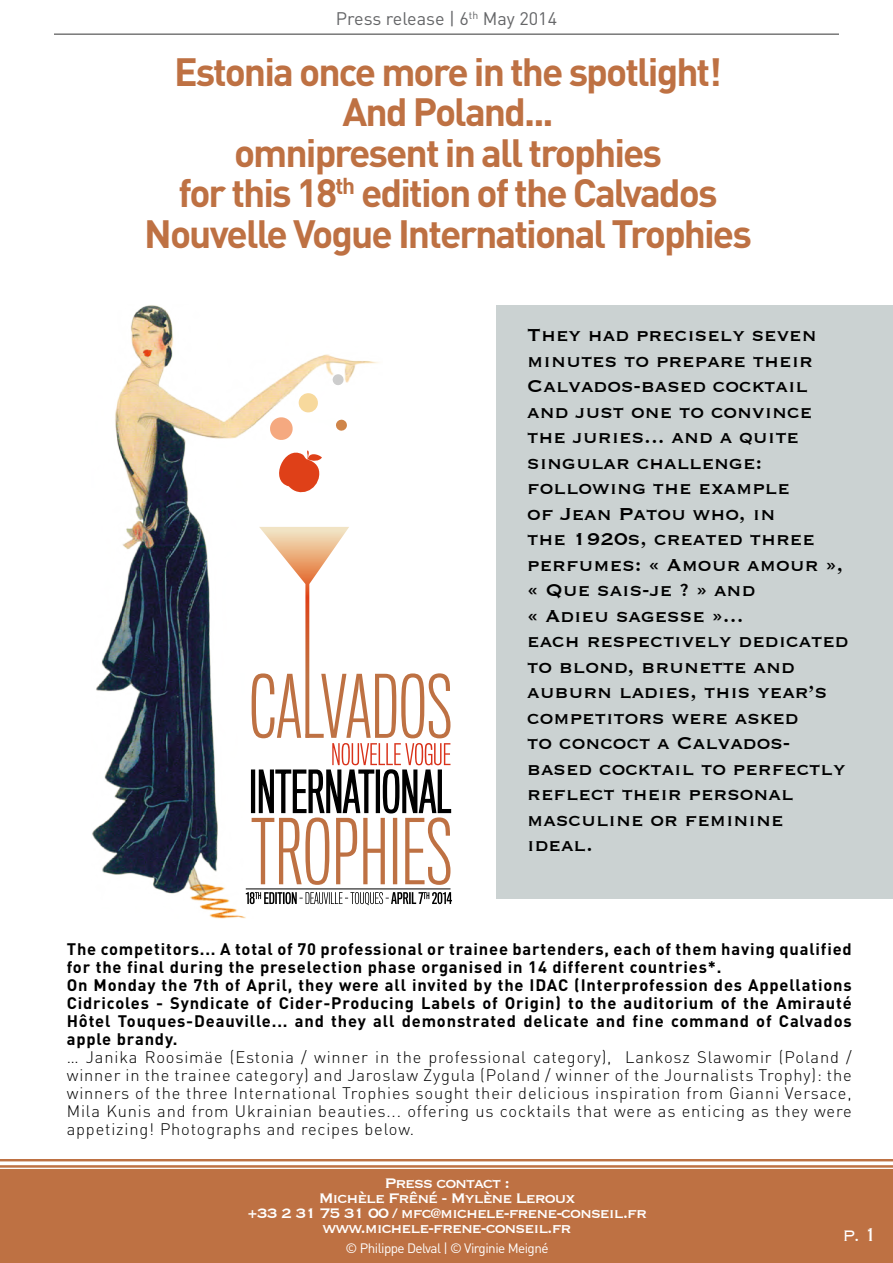
<style>
.page{position:relative;width:893px;height:1263px;background:#fff}
.page>*{position:absolute;margin:0;border:0;box-sizing:border-box;transform-origin:0 0}
.t1{font:700 39px "DIN";letter-spacing:-.05em;color:#be7143}
.t2{font:300 24px "Copperplate";color:#fff}
.t3{font:22.5px/25.5px "Copperplate";color:#000}
.t4{font:18px "Copperplate";letter-spacing:-.06em;color:#fff}
.t5{font:18px "DIN";color:#646567}
.t6{font:700 16.5px/18px "DIN";letter-spacing:.05em;color:#000}
.t7{font:300 16.5px/18px "DIN";letter-spacing:.05em;color:#000;text-align:justify}
.t8{font:13.5px "DIN";letter-spacing:-.04em;color:#fff}
</style>
<div class="page">
<hr style="left:54px;top:34px;width:785px;height:1px;background:#000">
<div style="left:0;top:1160px;width:893px;height:103px;background:#be7143"></div>
<svg style="left:0;top:1161px;width:893px;height:4px;background:#f7efea"></svg>
<hr style="left:0;top:1168px;width:893px;height:1px;background:#fff">
<div style="left:496px;top:305px;width:397px;height:594px;background:#cbd2d2"></div>
<img style="left:92px;top:305px;width:291px;height:614px">
<svg style="left:332px;top:374px;width:12px;height:12px"></svg>
<svg style="left:336px;top:419px;width:11px;height:12px"></svg>
<svg style="left:268px;top:392px;width:54px;height:106px"></svg>
<hr style="left:246px;top:888px;width:204px;height:1px;background:#000">
<svg style="left:250px;top:527px;width:202px;height:358px"></svg>
<svg style="left:246px;top:892px;width:206px;height:13px"></svg>
<p class="t5" style="left:336px;top:7px;width:223px">Press release | 6<sup>th</sup> May 2014</p>
<p class="t1" style="left:174px;top:46px;width:549px">Estonia once more in the spotlight!</p>
<p class="t1" style="left:342px;top:87px;width:213px">And Poland...</p>
<p class="t1" style="left:234px;top:127px;width:429px">omnipresent in all trophies</p>
<p class="t1" style="left:179px;top:168px;width:540px">for this 18<sup>th</sup> edition of the Calvados</p>
<p class="t1" style="left:144px;top:208px;width:609px">Nouvelle Vogue International Trophies</p>
<p class="t3" style="left:527px;top:321px;width:318px">They had precisely seven minutes to prepare their<br>Calvados-based cocktail and just one to convince the juries... and a quite singular challenge: following the example<br>of Jean Patou who, in<br>the 1920s, created three perfumes: « Amour amour »,</p>
<p class="t3" style="left:527px;top:576px;width:230px">« Que sais-je ? » and</p>
<p class="t3" style="left:527px;top:601px;width:218px">« Adieu sagesse »...</p>
<p class="t3" style="left:527px;top:627px;width:323px">each respectively dedicated to blond, brunette and auburn ladies, this year’s competitors were asked<br>to concoct a Calvados&shy;based cocktail to perfectly reflect their personal masculine or feminine ideal.</p>
<p class="t6" style="left:67px;top:939px;width:787px">The competitors... A total of 70 professional or trainee bartenders, each of them having qualified for the final during the preselection phase organised in 14 different countries*.</p>
<p class="t6" style="left:67px;top:975px;width:786px;text-align:justify">On Monday the 7th of April, they were all invited by the IDAC (Interprofession des Appellations Cidricoles - Syndicate of Cider-Producing Labels of Origin) to the auditorium of the Amirauté Hôtel Touques-Deauville... and they all demonstrated delicate and fine command of Calvados apple brandy.</p>
<p class="t7" style="left:67px;top:1047px;width:786px">… Janika Roosimäe (Estonia / winner in the professional category), Lankosz Slawomir (Poland / winner in the trainee category) and Jaroslaw Zygula (Poland / winner of the Journalists Trophy): the winners of the three International Trophies sought their delicious inspiration from Gianni Versace, Mila Kunis and from Ukrainian beauties... offering us cocktails that were as enticing as they were appetizing! Photographs and recipes below.</p>
<p class="t4" style="left:384px;top:1171px;width:127px">Press contact :</p>
<p class="t4" style="left:319px;top:1186px;width:258px">Michèle Frêné - Mylène Leroux</p>
<p class="t4" style="left:247px;top:1201px;width:401px">+33 2 31 75 31 00 / mfc@michele-frene-conseil.fr</p>
<p class="t4" style="left:323px;top:1216px;width:250px">www.michele-frene-conseil.fr</p>
<p class="t8" style="left:346px;top:1240px;width:205px">© Philippe Delval | © Virginie Meigné</p>
<p class="t2" style="left:842px;top:1219px;width:37px">p. 1</p>
</div>
